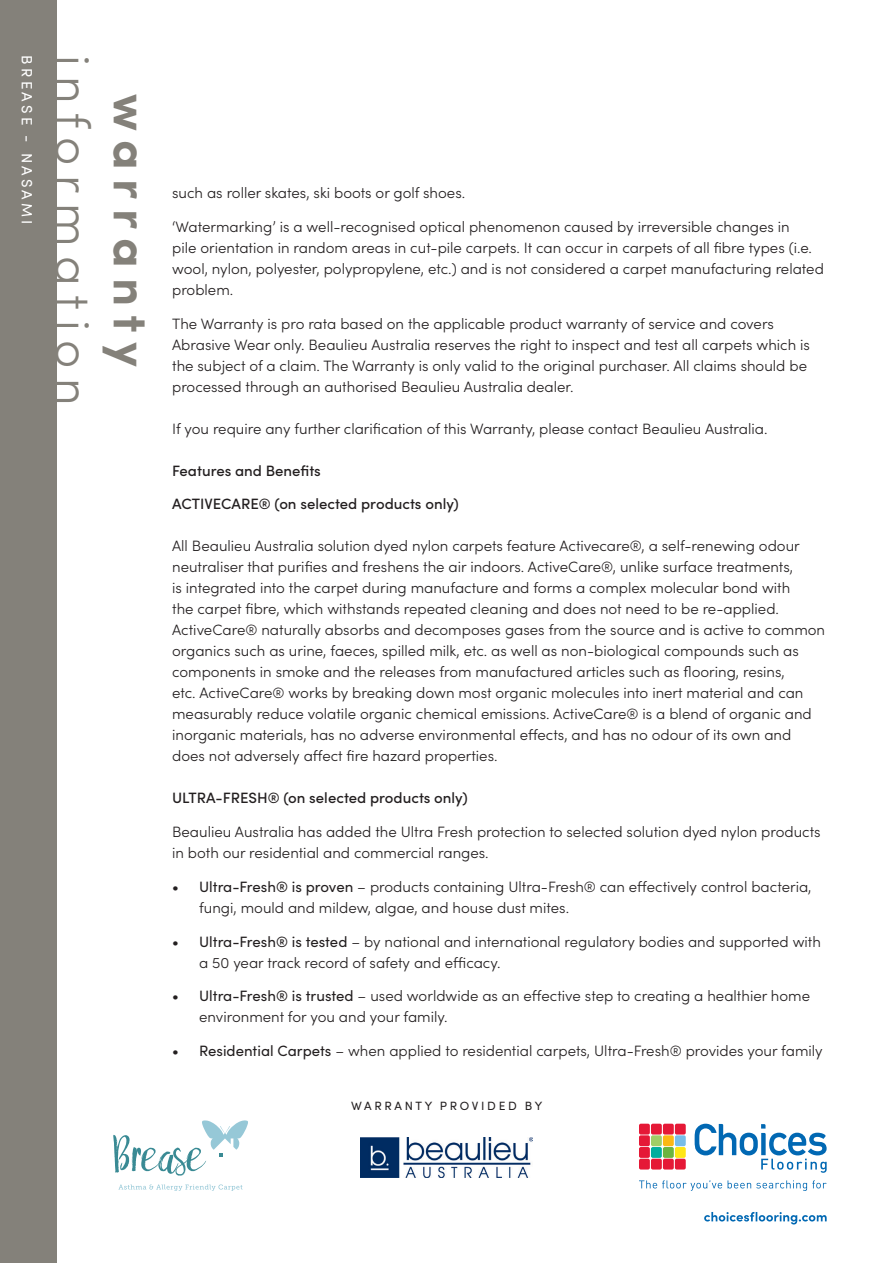
<style>
.page{position:relative;width:893px;height:1263px;background:#fff}
.page>*{position:absolute;margin:0;border:0;box-sizing:border-box;transform-origin:0 0}
.t1{font:300 48.45px/58.2px "Sofia Pro";letter-spacing:.2em;color:#84817a;text-align:center}
.t2{font:300 15px/21px "Sofia Pro";color:#231f20}
.t3{font:500 15px "Sofia Pro";color:#231f20}
.t4{font:15px "Sofia Pro";letter-spacing:.22em;color:#fff}
.t5{font:12px "Sofia Pro";letter-spacing:.22em;color:#231f20}
.s1{font-weight:700}
.s2{font-weight:400}
</style>
<div class="page">
<div style="left:0;top:0;width:57px;height:1263px;background:#84817a"></div>
<svg style="left:118px;top:1184px;width:124px;height:7px"></svg>
<svg style="left:113px;top:1120px;width:135px;height:56px"></svg>
<svg style="left:639px;top:1124px;width:47px;height:45px;background:#ce7061"></svg>
<svg style="left:695px;top:1124px;width:132px;height:49px"></svg>
<svg style="left:639px;top:1180px;width:83px;height:11px"></svg>
<svg style="left:728px;top:1180px;width:99px;height:11px"></svg>
<img style="left:360px;top:1137px;width:173px;height:40px">
<svg style="left:704px;top:1212px;width:123px;height:12px"></svg>
<p class="t4" style="left:38px;top:55px;width:171px;rotate:90deg">BREASE - NASAMI</p>
<p class="t1" style="left:163px;top:55px;width:352px;rotate:90deg"><span class="s1">warranty </span>information</p>
<p class="t2" style="left:172px;top:181px;width:295px">such as roller skates, ski boots or golf shoes.</p>
<p class="t2" style="left:172px;top:215px;width:653px">‘Watermarking’ is a well-recognised optical phenomenon caused by irreversible changes in<br>pile orientation in random areas in cut-pile carpets. It can occur in carpets of all fibre types (i.e. wool, nylon, polyester, polypropylene, etc.) and is not considered a carpet manufacturing related problem.</p>
<p class="t2" style="left:172px;top:312px;width:639px">The Warranty is pro rata based on the applicable product warranty of service and covers Abrasive Wear only. Beaulieu Australia reserves the right to inspect and test all carpets which is the subject of a claim. The Warranty is only valid to the original purchaser. All claims should be processed through an authorised Beaulieu Australia dealer.</p>
<p class="t2" style="left:172px;top:417px;width:597px">If you require any further clarification of this Warranty, please contact Beaulieu Australia.</p>
<p class="t3" style="left:172px;top:459px;width:150px">Features and Benefits</p>
<p class="t3" style="left:172px;top:493px;width:288px">ACTIVECARE® (on selected products only)</p>
<p class="t2" style="left:172px;top:535px;width:654px">All Beaulieu Australia solution dyed nylon carpets feature Activecare®, a self-renewing odour neutraliser that purifies and freshens the air indoors. ActiveCare®, unlike surface treatments,<br>is integrated into the carpet during manufacture and forms a complex molecular bond with<br>the carpet fibre, which withstands repeated cleaning and does not need to be re-applied.<br>ActiveCare® naturally absorbs and decomposes gases from the source and is active to common organics such as urine, faeces, spilled milk, etc. as well as non-biological compounds such as components in smoke and the releases from manufactured articles such as flooring, resins,<br>etc. ActiveCare® works by breaking down most organic molecules into inert material and can measurably reduce volatile organic chemical emissions. ActiveCare® is a blend of organic and inorganic materials, has no adverse environmental effects, and has no odour of its own and does not adversely affect fire hazard properties.</p>
<p class="t3" style="left:172px;top:787px;width:297px">ULTRA-FRESH® (on selected products only)</p>
<p class="t2" style="left:172px;top:820px;width:650px">Beaulieu Australia has added the Ultra Fresh protection to selected solution dyed nylon products in both our residential and commercial ranges.</p>
<p class="t2" style="left:199px;top:875px;width:614px;text-indent:-27px"><span class="s2">• Ultra-Fresh® is proven</span> – products containing Ultra-Fresh® can effectively control bacteria, fungi, mould and mildew, algae, and house dust mites.</p>
<p class="t2" style="left:199px;top:930px;width:623px;text-indent:-27px"><span class="s2">• Ultra-Fresh® is tested</span> – by national and international regulatory bodies and supported with a 50 year track record of safety and efficacy.</p>
<p class="t2" style="left:199px;top:985px;width:612px;text-indent:-27px"><span class="s2">• Ultra-Fresh® is trusted</span> – used worldwide as an effective step to creating a healthier home environment for you and your family.</p>
<p class="t2" style="left:172px;top:1039px;width:652px"><span class="s2">• Residential Carpets</span> – when applied to residential carpets, Ultra-Fresh® provides your family</p>
<p class="t5" style="left:351px;top:1097px;width:193px">WARRANTY PROVIDED BY</p>
</div>
